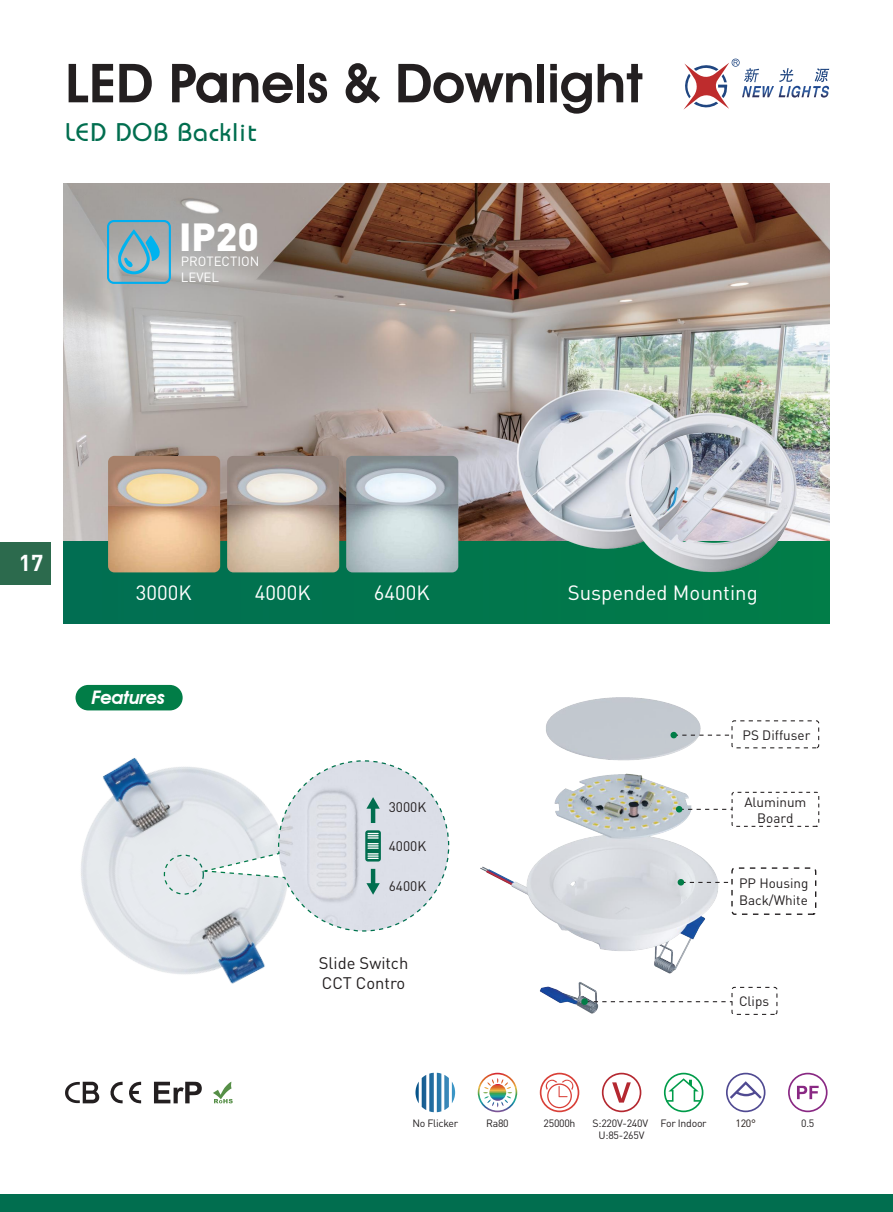
<style>
.page{position:relative;width:893px;height:1212px;background:#fff}
.page>*{position:absolute;margin:0;border:0;box-sizing:border-box;transform-origin:0 0}
.t1{font:600 54px "Avant Garde IT Cby BT";color:#231f20}
.t2{font:900 38.7px "DIN";color:#fff}
.t3{font:25.5px "Bauhaus";letter-spacing:.05em;color:#016e4f}
.t4{font:700 22.5px "DIN";color:#fff}
.t5{font:20.4px "DIN";color:#fff}
.t6{font:italic 600 18.75px "Avant Garde IT Cby BT";letter-spacing:-.025em;color:#fff}
.t7{font:16.5px/20px "DIN";color:#231f20}
.t8{font:13.65px "DIN";color:#231f20}
.t9{font:13.5px/16.2px "DIN";color:#231f20;text-align:center}
.t10{font:13.2px/15.9px "DIN";color:#fff}
.t11{font:10.5px/12px "DIN";letter-spacing:-.025em;color:#231f20;text-align:center}
.t12{font:10.5px "DIN";color:#211814}
</style>
<div class="page">
<div style="left:0;top:1194px;width:893px;height:18px;background:#016e4f"></div>
<svg style="left:683px;top:59px;width:144px;height:51px"></svg>
<svg style="left:540px;top:1073px;width:39px;height:39px"></svg>
<svg style="left:726px;top:1073px;width:39px;height:39px"></svg>
<svg style="left:788px;top:1073px;width:39px;height:39px"></svg>
<svg style="left:415px;top:1073px;width:40px;height:39px"></svg>
<svg style="left:602px;top:1073px;width:39px;height:39px"></svg>
<svg style="left:478px;top:1073px;width:39px;height:39px"></svg>
<svg style="left:664px;top:1073px;width:39px;height:39px"></svg>
<svg style="left:213px;top:1082px;width:20px;height:21px"></svg>
<svg style="left:66px;top:1082px;width:33px;height:21px"></svg>
<svg style="left:110px;top:1082px;width:31px;height:21px"></svg>
<svg style="left:154px;top:1082px;width:48px;height:21px"></svg>
<img style="left:77px;top:704px;width:191px;height:280px">
<img style="left:480px;top:697px;width:231px;height:311px">
<img style="left:66px;top:183px;width:761px;height:359px">
<div style="left:64px;top:542px;width:765px;height:81px;background:#01764d"></div>
<img style="left:346px;top:456px;width:112px;height:116px">
<img style="left:227px;top:456px;width:112px;height:116px">
<img style="left:108px;top:456px;width:112px;height:116px">
<img style="left:514px;top:386px;width:181px;height:163px">
<img style="left:623px;top:410px;width:176px;height:163px">
<div style="left:76px;top:685px;width:107px;height:25px;background:#017d47;border-radius:13px"></div>
<svg style="left:670px;top:720px;width:150px;height:29px"></svg>
<svg style="left:675px;top:791px;width:145px;height:36px"></svg>
<svg style="left:677px;top:867px;width:140px;height:48px"></svg>
<svg style="left:581px;top:986px;width:197px;height:29px"></svg>
<svg style="left:197px;top:760px;width:253px;height:172px"></svg>
<div style="left:164px;top:854px;width:40px;height:41px;border:1px dashed #fff;border-radius:50%"></div>
<svg style="left:118px;top:230px;width:42px;height:44px;background:#79afc1"></svg>
<div style="left:107px;top:220px;width:64px;height:64px;border:2px solid #00aeef;border-radius:6px"></div>
<div style="left:0;top:542px;width:51px;height:43px;background:#2c6a4d"></div>
<h1 class="t1" style="left:65px;top:51px;width:579px">LED Panels &amp; Downlight</h1>
<h3 class="t3" style="left:65px;top:116px;width:192px">LED DOB Backlit</h3>
<h2 class="t2" style="left:179px;top:211px;width:81px">IP20</h2>
<p class="t10" style="left:181px;top:253px;width:80px">PROTECTION<br>LEVEL</p>
<h3 class="t4" style="left:19px;top:549px;width:26px">17</h3>
<h3 class="t5" style="left:136px;top:580px;width:57px">3000K</h3>
<h3 class="t5" style="left:255px;top:580px;width:57px">4000K</h3>
<h3 class="t5" style="left:374px;top:580px;width:57px">6400K</h3>
<h3 class="t6" style="left:92px;top:686px;width:75px">Features</h3>
<h3 class="t8" style="left:389px;top:799px;width:39px">3000K</h3>
<h3 class="t8" style="left:389px;top:838px;width:39px">4000K</h3>
<h3 class="t8" style="left:389px;top:877px;width:39px">6400K</h3>
<h3 class="t7" style="left:319px;top:953px;width:91px">Slide Switch<br>CCT Contro</h3>
<h3 class="t5" style="left:568px;top:580px;width:192px">Suspended Mounting</h3>
<p class="t9" style="left:742px;top:726px;width:69px">PS Diffuser</p>
<p class="t9" style="left:744px;top:793px;width:64px">Aluminum<br>Board</p>
<p class="t9" style="left:739px;top:875px;width:71px;text-align:left">PP Housing<br>Back/White</p>
<p class="t9" style="left:739px;top:993px;width:32px">Clips</p>
<p class="t11" style="left:412px;top:1117px;width:47px">No Flicker</p>
<p class="t11" style="left:486px;top:1117px;width:24px">Ra80</p>
<p class="t11" style="left:544px;top:1117px;width:33px">25000h</p>
<p class="t11" style="left:593px;top:1117px;width:57px">S:220V-240V<br>U:85-265V</p>
<p class="t11" style="left:661px;top:1117px;width:48px">For Indoor</p>
<p class="t12" style="left:735px;top:1117px;width:22px">120°</p>
<p class="t11" style="left:801px;top:1117px;width:15px">0.5</p>
</div>
